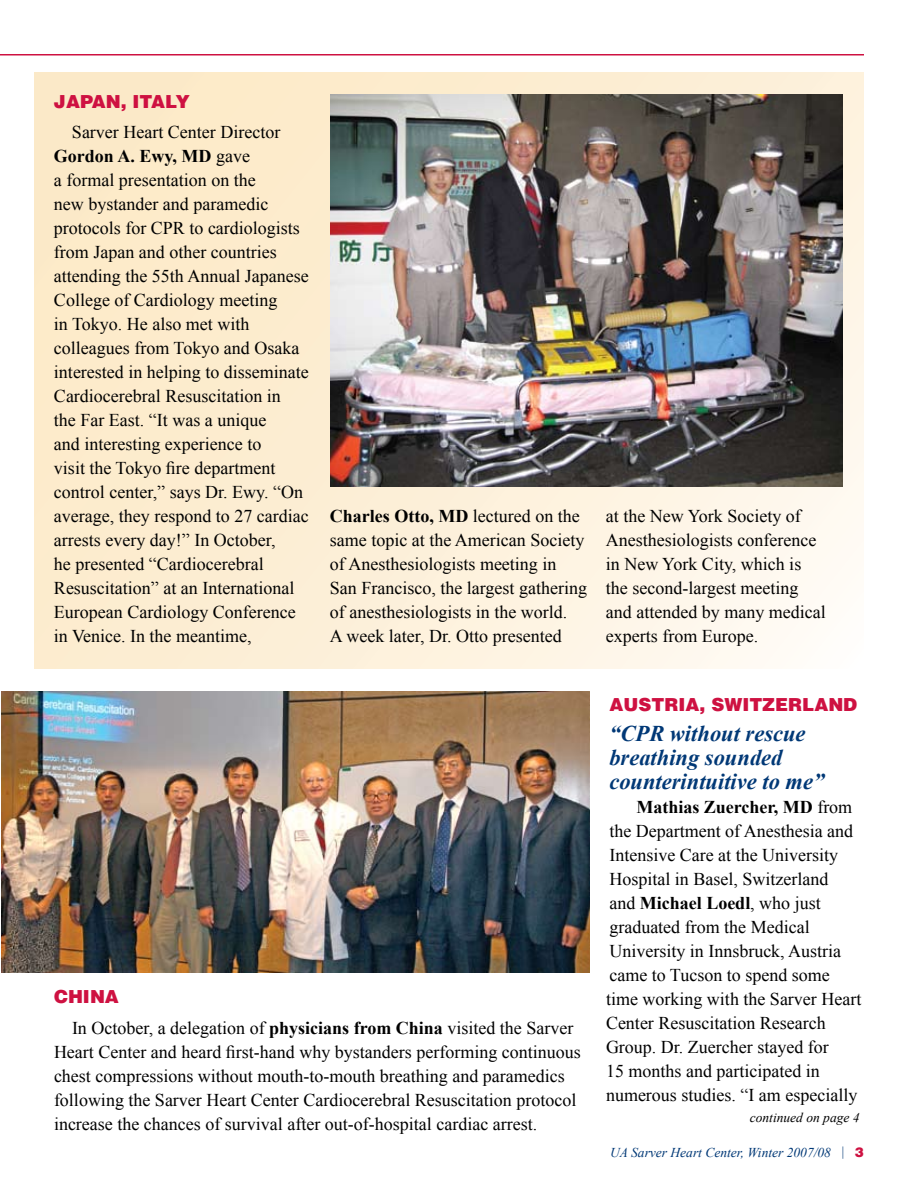
<style>
.page{position:relative;width:918px;height:1188px;background:#fff}
.page>*{position:absolute;margin:0;border:0;box-sizing:border-box;transform-origin:0 0}
.t1{font:italic 700 22.5px/24px "Times New Roman";color:#003876}
.t2{font:18px/24px "Times New Roman";color:#000}
.t3{font:900 18px "Helvetica";color:#ce1141}
.t4{font:italic 13.5px "Times New Roman";color:#003876}
.t5{font:italic 13.5px "Times New Roman";color:#000}
.s1{font-weight:700}
.s2{font-family:"Helvetica";font-weight:900;font-style:normal;color:#ce1141}
</style>
<div class="page">
<svg style="left:34px;top:72px;width:830px;height:597px;background:#fceed6"></svg>
<hr style="left:0;top:54px;width:864px;height:2px;background:#ce1141">
<img style="left:2px;top:692px;width:587px;height:280px">
<img style="left:331px;top:94px;width:512px;height:393px">
<p class="t3" style="left:54px;top:89px;width:137px">JAPAN, ITALY</p>
<p class="t2" style="left:54px;top:120px;width:256px;text-indent:18px">Sarver Heart Center Director<br><span class="s1">Gordon A. Ewy, MD</span> gave<br>a formal presentation on the<br>new bystander and paramedic protocols for CPR to cardiologists from Japan and other countries attending the 55th Annual Japanese<br>College of Cardiology meeting<br>in Tokyo. He also met with colleagues from Tokyo and Osaka interested in helping to disseminate<br>Cardiocerebral Resuscitation in<br>the Far East. “It was a unique<br>and interesting experience to<br>visit the Tokyo fire department control center,” says Dr. Ewy. “On average, they respond to 27 cardiac arrests every day!” In October,<br>he presented “Cardiocerebral<br>Resuscitation” at an International<br>European Cardiology Conference in Venice. In the meantime,</p>
<p class="t2" style="left:330px;top:504px;width:259px"><span class="s1">Charles Otto, MD</span> lectured on the same topic at the American Society of Anesthesiologists meeting in San Francisco, the largest gathering of anesthesiologists in the world.<br>A week later, Dr. Otto presented</p>
<p class="t2" style="left:606px;top:504px;width:221px">at the New York Society of<br>Anesthesiologists conference in New York City, which is the second-largest meeting and attended by many medical experts from Europe.</p>
<p class="t3" style="left:54px;top:985px;width:66px">CHINA</p>
<p class="t2" style="left:54px;top:1016px;width:528px;text-indent:18px">In October, a delegation of <span class="s1">physicians from China</span> visited the Sarver Heart Center and heard first-hand why bystanders performing continuous chest compressions without mouth-to-mouth breathing and paramedics following the Sarver Heart Center Cardiocerebral Resuscitation protocol increase the chances of survival after out-of-hospital cardiac arrest.</p>
<p class="t3" style="left:609px;top:692px;width:28px">AUSTRIA</p>
<p class="t3" style="left:699px;top:692px;width:39px">, SWITZ</p>
<p class="t3" style="left:775px;top:692px;width:28px">ERLAND</p>
<p class="t1" style="left:609px;top:721px;width:217px">“CPR without rescue breathing sounded counterintuitive to me”</p>
<p class="t2" style="left:606px;top:795px;width:257px;text-indent:30px"><span class="s1">Mathias Zuercher, MD</span> from the Department of Anesthesia and<br>Intensive Care at the University<br>Hospital in Basel, Switzerland<br>and <span class="s1">Michael Loedl</span>, who just graduated from the Medical<br>University in Innsbruck, Austria came to Tucson to spend some time working with the Sarver Heart<br>Center Resuscitation Research<br>Group. Dr. Zuercher stayed for<br>15 months and participated in numerous studies. “I am especially</p>
<p class="t5" style="left:750px;top:1108px;width:111px">continued on page 4</p>
<p class="t4" style="left:610px;top:1143px;width:255px">UA Sarver Heart Center, Winter 2007/08 | <span class="s2">3</span></p>
</div>
